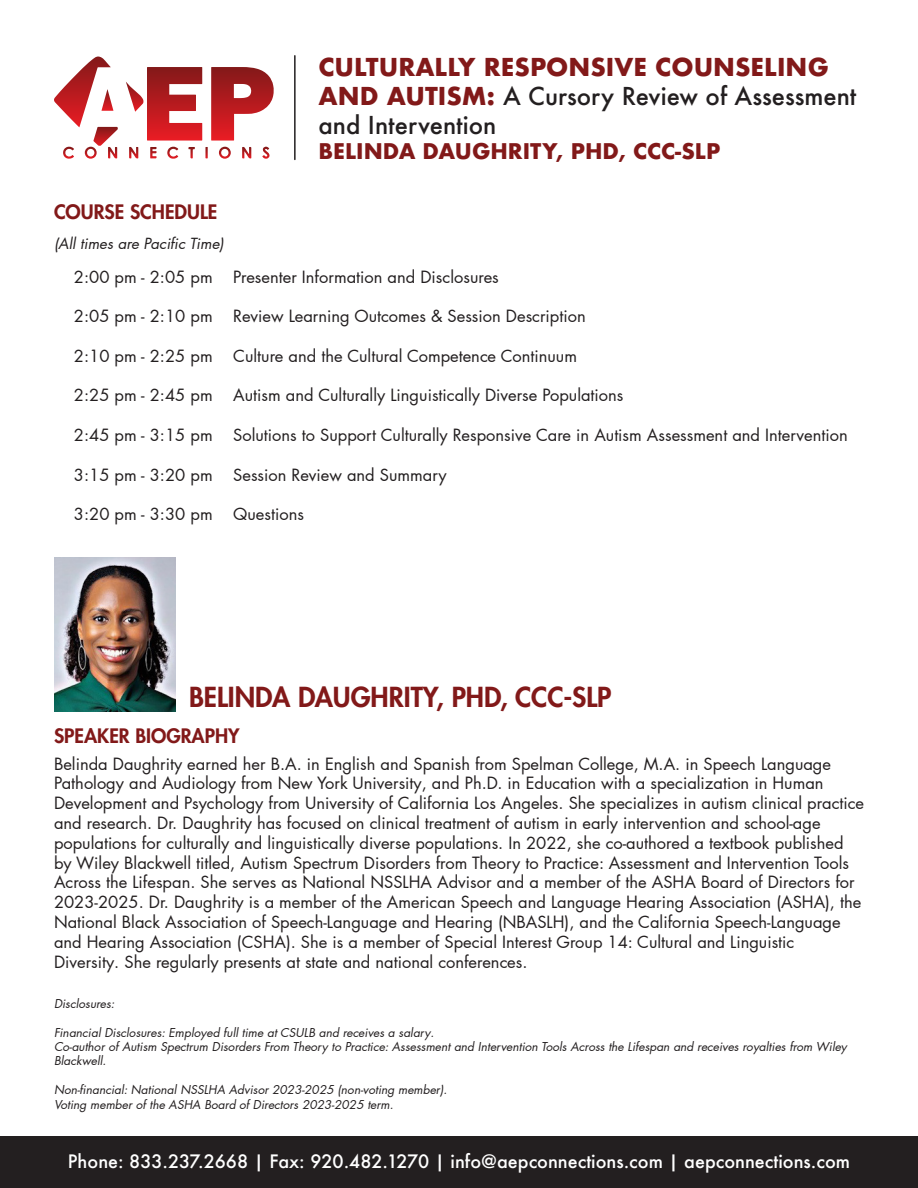
<style>
.page{position:relative;width:918px;height:1188px;background:#fff}
.page>*{position:absolute;margin:0;border:0;box-sizing:border-box;transform-origin:0 0}
.t1{font:800 27px "Futura LT Pro";color:#821919}
.t2{font:500 24px/28.8px "Futura";color:#231f20}
.t3{font:700 21px "Futura";color:#821919}
.t4{font:800 19.5px "Futura LT Pro";color:#821919}
.t5{font:500 18px "Futura";color:#fff}
.t6{font:16.5px/19.8px "Futura LT Pro";color:#231f20}
.t7{font:italic 15px "Futura LT Pro";color:#231f20}
.t8{font:italic 12px/14.4px "Futura LT Pro";color:#231f20}
.s1{font-weight:700;color:#821919}
</style>
<div class="page">
<div style="left:0;top:1136px;width:918px;height:52px;background:#231f20"></div>
<svg style="left:211px;top:67px;width:63px;height:74px"></svg>
<svg style="left:126px;top:67px;width:76px;height:74px"></svg>
<svg style="left:129px;top:147px;width:9px;height:12px"></svg>
<svg style="left:242px;top:147px;width:9px;height:12px"></svg>
<svg style="left:219px;top:147px;width:12px;height:12px"></svg>
<svg style="left:54px;top:57px;width:64px;height:102px"></svg>
<svg style="left:167px;top:147px;width:11px;height:12px"></svg>
<svg style="left:150px;top:147px;width:7px;height:11px"></svg>
<svg style="left:262px;top:147px;width:8px;height:12px"></svg>
<svg style="left:188px;top:147px;width:7px;height:11px"></svg>
<svg style="left:205px;top:147px;width:3px;height:12px"></svg>
<hr style="left:294px;top:56px;width:2px;height:103px;background:#231f20">
<img style="left:54px;top:557px;width:122px;height:155px">
<p class="t2" style="left:319px;top:53px;width:539px"><span class="s1">CULTURALLY RESPONSIVE COUNSELING<br>AND AUTISM:</span> A Cursory Review of Assessment and Intervention</p>
<p class="t3" style="left:319px;top:136px;width:403px">BELINDA DAUGHRITY, PHD, CCC-SLP</p>
<p class="t4" style="left:54px;top:197px;width:165px">COURSE SCHEDULE</p>
<p class="t7" style="left:54px;top:233px;width:171px">(All times are Pacific Time)</p>
<p class="t6" style="left:74px;top:266px;width:140px">2:00 pm - 2:05 pm</p>
<p class="t6" style="left:74px;top:306px;width:140px">2:05 pm - 2:10 pm</p>
<p class="t6" style="left:74px;top:346px;width:140px">2:10 pm - 2:25 pm</p>
<p class="t6" style="left:74px;top:385px;width:140px">2:25 pm - 2:45 pm</p>
<p class="t6" style="left:74px;top:425px;width:140px">2:45 pm - 3:15 pm</p>
<p class="t6" style="left:74px;top:464px;width:140px">3:15 pm - 3:20 pm</p>
<p class="t6" style="left:74px;top:504px;width:140px">3:20 pm - 3:30 pm</p>
<p class="t6" style="left:233px;top:266px;width:267px">Presenter Information and Disclosures</p>
<p class="t6" style="left:233px;top:306px;width:354px">Review Learning Outcomes &amp; Session Description</p>
<p class="t6" style="left:233px;top:346px;width:345px">Culture and the Cultural Competence Continuum</p>
<p class="t6" style="left:233px;top:385px;width:392px">Autism and Culturally Linguistically Diverse Populations</p>
<p class="t6" style="left:233px;top:425px;width:616px">Solutions to Support Culturally Responsive Care in Autism Assessment and Intervention</p>
<p class="t6" style="left:233px;top:464px;width:215px">Session Review and Summary</p>
<p class="t6" style="left:233px;top:504px;width:72px">Questions</p>
<p class="t1" style="left:189px;top:677px;width:424px">BELINDA DAUGHRITY, PHD, CCC-SLP</p>
<p class="t4" style="left:54px;top:720px;width:187px">SPEAKER BIOGRAPHY</p>
<p class="t6" style="left:54px;top:753px;width:812px">Belinda Daughrity earned her B.A. in English and Spanish from Spelman College, M.A. in Speech Language Pathology and Audiology from New York University, and Ph.D. in Education with a specialization in Human Development and Psychology from University of California Los Angeles. She specializes in autism clinical practice and research. Dr. Daughrity has focused on clinical treatment of autism in early intervention and school-age populations for culturally and linguistically diverse populations. In 2022, she co-authored a textbook published by Wiley Blackwell titled, Autism Spectrum Disorders from Theory to Practice: Assessment and Intervention Tools Across the Lifespan. She serves as National NSSLHA Advisor and a member of the ASHA Board of Directors for 2023-2025. Dr. Daughrity is a member of the American Speech and Language Hearing Association (ASHA), the National Black Association of Speech-Language and Hearing (NBASLH), and the California Speech-Language and Hearing Association (CSHA). She is a member of Special Interest Group 14: Cultural and Linguistic<br>Diversity. She regularly presents at state and national conferences.</p>
<p class="t8" style="left:54px;top:996px;width:62px">Disclosures:</p>
<p class="t8" style="left:54px;top:1025px;width:382px">Financial Disclosures: Employed full time at CSULB and receives a salary.</p>
<p class="t8" style="left:54px;top:1039px;width:794px">Co-author of Autism Spectrum Disorders From Theory to Practice: Assessment and Intervention Tools Across the Lifespan and receives royalties from Wiley<br>Blackwell.</p>
<p class="t8" style="left:54px;top:1082px;width:395px">Non-financial: National NSSLHA Advisor 2023-2025 (non-voting member).</p>
<p class="t8" style="left:54px;top:1097px;width:341px">Voting member of the ASHA Board of Directors 2023-2025 term.</p>
<p class="t5" style="left:68px;top:1149px;width:784px">Phone: 833.237.2668 | Fax: 920.482.1270 | info@aepconnections.com | aepconnections.com</p>
</div>
